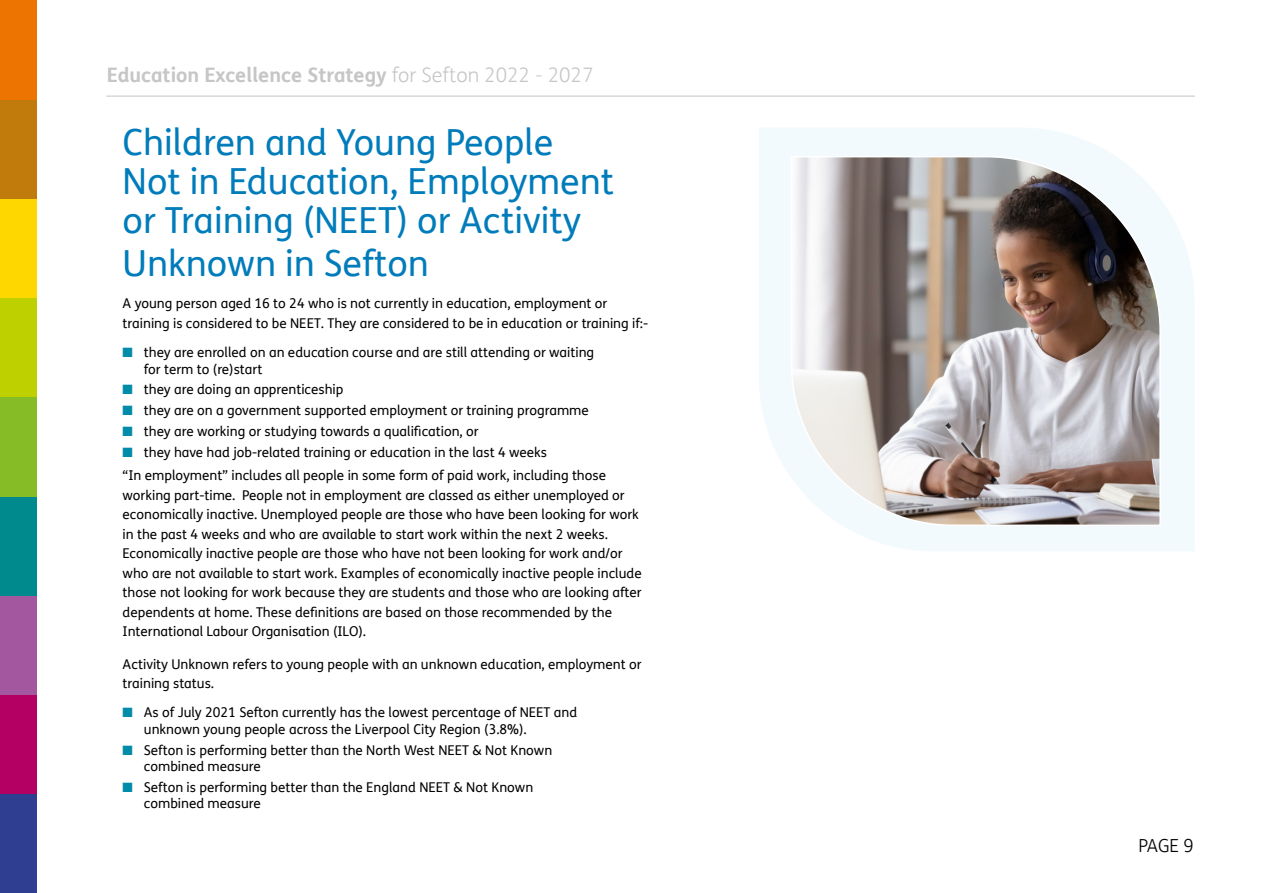
<style>
.page{position:relative;width:1263px;height:893px;background:#fff}
.page>*{position:absolute;margin:0;border:0;box-sizing:border-box;transform-origin:0 0}
.Heading_24pt{font:36px/39px "FS Me";color:#007cbb}
.t1{font:700 19.95px "FS Me";color:#c6c6c6}
.t2{font:300 18px "FS Me";color:#000}
.Body{font:13.5px/19.5px "FS Me";color:#000}
.s1{font-weight:300}
.s2{color:#008ba9}
</style>
<div class="page">
<div style="left:0;top:794px;width:36px;height:99px;background:#303e91"></div>
<div style="left:0;top:298px;width:36px;height:99px;background:#bed000"></div>
<div style="left:0;top:695px;width:36px;height:99px;background:#b50063"></div>
<div style="left:0;top:595px;width:36px;height:100px;background:#a2579e"></div>
<div style="left:0;top:496px;width:36px;height:99px;background:#008a8e"></div>
<div style="left:0;top:397px;width:36px;height:99px;background:#86bc25"></div>
<div style="left:0;top:198px;width:36px;height:100px;background:#fed700"></div>
<div style="left:0;top:99px;width:36px;height:99px;background:#c17b0c"></div>
<div style="left:0;top:0;width:36px;height:99px;background:#ee7402"></div>
<hr style="left:106px;top:96px;width:1089px;height:1px;background:#c6c6c6">
<svg style="left:759px;top:128px;width:435px;height:423px;fill:#f2fafe"></svg>
<svg style="left:790px;top:155px;width:372px;height:372px"></svg>
<h2 class="t1" style="left:107px;top:60px;width:488px">Education Excellence Strategy <span class="s1">for Sefton 2022 - 2027</span></h2>
<p class="Heading_24pt" style="left:123px;top:122px;width:493px">Children and Young People<br>Not in Education, Employment or Training (NEET) or Activity</p>
<p class="Heading_24pt" style="left:123px;top:243px;width:308px">Unknown in Sefton</p>
<p class="Body" style="left:123px;top:294px;width:527px">A young person aged 16 to 24 who is not currently in education, employment or training is considered to be NEET. They are considered to be in education or training if:-</p>
<p class="Body" style="left:144px;top:344px;width:452px;line-height:16.5px;text-indent:-21px"><span class="s2">■</span> they are enrolled on an education course and are still attending or waiting for term to (re)start</p>
<p class="Body" style="left:123px;top:380px;width:222px"><span class="s2">■</span> they are doing an apprenticeship</p>
<p class="Body" style="left:123px;top:400px;width:468px"><span class="s2">■</span> they are on a government supported employment or training programme</p>
<p class="Body" style="left:123px;top:421px;width:358px"><span class="s2">■</span> they are working or studying towards a qualification, or</p>
<p class="Body" style="left:123px;top:442px;width:426px"><span class="s2">■</span> they have had job-related training or education in the last 4 weeks</p>
<p class="Body" style="left:123px;top:466px;width:521px">“In employment” includes all people in some form of paid work, including those working part-time. People not in employment are classed as either unemployed or economically inactive. Unemployed people are those who have been looking for work in the past 4 weeks and who are available to start work within the next 2 weeks.<br>Economically inactive people are those who have not been looking for work and/or who are not available to start work. Examples of economically inactive people include those not looking for work because they are students and those who are looking after dependents at home. These definitions are based on those recommended by the International Labour Organisation (ILO).</p>
<p class="Body" style="left:123px;top:654px;width:520px">Activity Unknown refers to young people with an unknown education, employment or training status.</p>
<p class="Body" style="left:144px;top:704px;width:435px;line-height:16.5px;text-indent:-21px"><span class="s2">■</span> As of July 2021 Sefton currently has the lowest percentage of NEET and unknown young people across the Liverpool City Region (3.8%).</p>
<p class="Body" style="left:144px;top:741px;width:410px;line-height:16.5px;text-indent:-21px"><span class="s2">■</span> Sefton is performing better than the North West NEET &amp; Not Known combined measure</p>
<p class="Body" style="left:144px;top:779px;width:391px;line-height:16.5px;text-indent:-21px"><span class="s2">■</span> Sefton is performing better than the England NEET &amp; Not Known combined measure</p>
<h3 class="t2" style="left:1138px;top:834px;width:57px">PAGE 9</h3>
</div>
